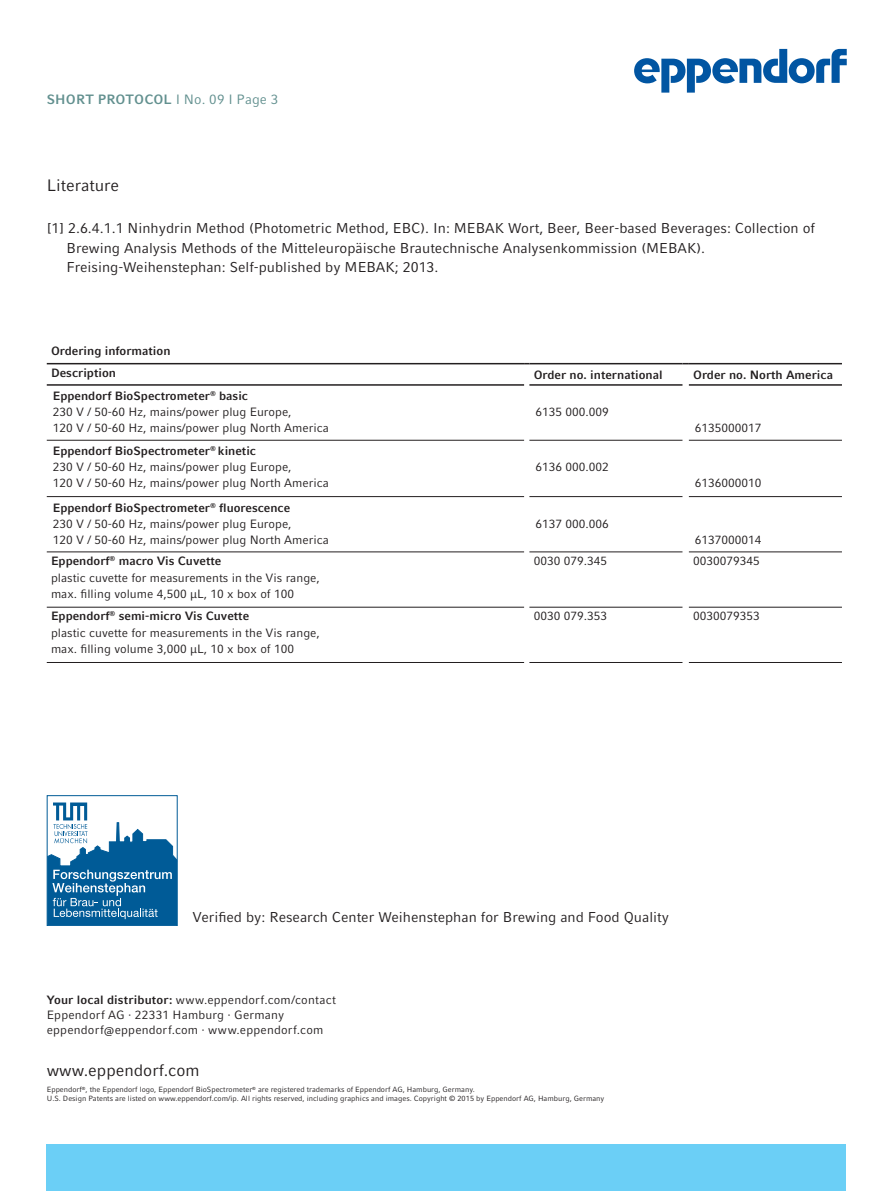
<style>
.page{position:relative;width:893px;height:1191px;background:#fff}
.page>*{position:absolute;margin:0;border:0;box-sizing:border-box;transform-origin:0 0}
.t1{font:16.5px "Compatil Factfor Eppendorf";color:#231f20}
.t2{font:14.25px/19.5px "Compatil Factfor Eppendorf";color:#231f20}
.t3{font:700 13.5px "Compatil Factfor Eppendorf";letter-spacing:.01em;color:#62908f}
.t4{font:12px/16.2px "Compatil Factfor Eppendorf";color:#231f20}
.t5{font:700 12px/21.5px "Compatil Factfor Eppendorf";color:#231f20}
.t6{font:7.5px/9px "Compatil Factfor Eppendorf";color:#231f20}
.s1{font-weight:400}
.s2{font-weight:700}
</style>
<div class="page">
<svg style="left:634px;top:49px;width:213px;height:44px"></svg>
<div style="left:47px;top:1144px;width:799px;height:47px;background:#6bcff6"></div>
<hr style="left:47px;top:363px;width:477px;height:1px;background:#231f20">
<hr style="left:529px;top:363px;width:153px;height:1px;background:#231f20">
<hr style="left:689px;top:363px;width:153px;height:1px;background:#231f20">
<hr style="left:47px;top:662px;width:477px;height:1px;background:#231f20">
<hr style="left:529px;top:662px;width:153px;height:1px;background:#231f20">
<hr style="left:689px;top:662px;width:153px;height:1px;background:#231f20">
<hr style="left:529px;top:440px;width:153px;height:1px;background:#231f20">
<hr style="left:529px;top:496px;width:153px;height:1px;background:#231f20">
<hr style="left:529px;top:551px;width:153px;height:1px;background:#231f20">
<hr style="left:529px;top:607px;width:153px;height:1px;background:#231f20">
<hr style="left:689px;top:384px;width:153px;height:2px;background:#231f20">
<hr style="left:47px;top:384px;width:477px;height:2px;background:#231f20">
<hr style="left:689px;top:440px;width:153px;height:1px;background:#231f20">
<hr style="left:689px;top:496px;width:153px;height:1px;background:#231f20">
<hr style="left:689px;top:551px;width:153px;height:1px;background:#231f20">
<hr style="left:689px;top:607px;width:153px;height:1px;background:#231f20">
<hr style="left:529px;top:384px;width:153px;height:2px;background:#231f20">
<hr style="left:47px;top:440px;width:477px;height:1px;background:#231f20">
<hr style="left:47px;top:496px;width:477px;height:1px;background:#231f20">
<hr style="left:47px;top:551px;width:477px;height:1px;background:#231f20">
<hr style="left:47px;top:607px;width:477px;height:1px;background:#231f20">
<div style="left:47px;top:795px;width:130px;height:131px;border:1px solid #005b97"></div>
<svg style="left:47px;top:802px;width:130px;height:123px"></svg>
<p class="t3" style="left:47px;top:91px;width:233px">SHORT PROTOCOL <span class="s1">I No. 09 I Page 3</span></p>
<h1 class="t1" style="left:47px;top:176px;width:74px">Literature</h1>
<p class="t2" style="left:67px;top:219px;width:750px;text-indent:-20px">[1] 2.6.4.1.1 Ninhydrin Method (Photometric Method, EBC). In: MEBAK Wort, Beer, Beer-based Beverages: Collection of<br>Brewing Analysis Methods of the Mitteleuropäische Brautechnische Analysenkommission (MEBAK).<br>Freising-Weihenstephan: Self-published by MEBAK; 2013.</p>
<p class="t5" style="left:51px;top:340px;width:121px">Ordering information<br>Description</p>
<p class="t4" style="left:53px;top:388px;width:278px"><span class="s2">Eppendorf BioSpectrometer</span><sup>®</sup> <span class="s2">basic<br></span>230 V / 50-60 Hz, mains/power plug Europe,<br>120 V / 50-60 Hz, mains/power plug North America</p>
<p class="t4" style="left:53px;top:443px;width:278px"><span class="s2">Eppendorf BioSpectrometer</span><sup>®</sup> <span class="s2">kinetic<br></span>230 V / 50-60 Hz, mains/power plug Europe,<br>120 V / 50-60 Hz, mains/power plug North America</p>
<p class="t4" style="left:53px;top:499px;width:278px"><span class="s2">Eppendorf BioSpectrometer</span><sup>®</sup> <span class="s2">fluorescence<br></span>230 V / 50-60 Hz, mains/power plug Europe,<br>120 V / 50-60 Hz, mains/power plug North America</p>
<p class="t5" style="left:534px;top:364px;width:130px">Order no. international</p>
<p class="t5" style="left:693px;top:364px;width:141px">Order no. North America</p>
<p class="t4" style="left:535px;top:404px;width:75px">6135 000.009</p>
<p class="t4" style="left:535px;top:459px;width:75px">6136 000.002</p>
<p class="t4" style="left:535px;top:515px;width:75px">6137 000.006</p>
<p class="t4" style="left:695px;top:420px;width:68px">6135000017</p>
<p class="t4" style="left:695px;top:475px;width:68px">6136000010</p>
<p class="t4" style="left:695px;top:531px;width:68px">6137000014</p>
<p class="t4" style="left:51px;top:553px;width:270px"><span class="s2">Eppendorf</span><sup>®</sup> <span class="s2">macro Vis Cuvette<br></span>plastic cuvette for measurements in the Vis range, max. filling volume 4,500 µL, 10 x box of 100</p>
<p class="t4" style="left:534px;top:553px;width:75px">0030 079.345</p>
<p class="t4" style="left:693px;top:553px;width:68px">0030079345</p>
<p class="t4" style="left:51px;top:608px;width:270px"><span class="s2">Eppendorf</span><sup>®</sup> <span class="s2">semi-micro Vis Cuvette<br></span>plastic cuvette for measurements in the Vis range, max. filling volume 3,000 µL, 10 x box of 100</p>
<p class="t4" style="left:534px;top:608px;width:75px">0030 079.353</p>
<p class="t4" style="left:693px;top:608px;width:68px">0030079353</p>
<p class="t2" style="left:192px;top:907px;width:478px">Verified by: Research Center Weihenstephan for Brewing and Food Quality</p>
<p class="t4" style="left:47px;top:992px;width:291px;line-height:15px"><span class="s2">Your local distributor:</span> www.eppendorf.com/contact<br>Eppendorf AG · 22331 Hamburg · Germany eppendorf@eppendorf.com · www.eppendorf.com</p>
<h1 class="t1" style="left:47px;top:1060px;width:154px">www.eppendorf.com</h1>
<p class="t6" style="left:47px;top:1085px;width:559px">Eppendorf<sup>®</sup>, the Eppendorf logo, Eppendorf BioSpectrometer<sup>®</sup> are registered trademarks of Eppendorf AG, Hamburg, Germany.<br>U.S. Design Patents are listed on www.eppendorf.com/ip. All rights reserved, including graphics and images. Copyright © 2015 by Eppendorf AG, Hamburg, Germany</p>
</div>
